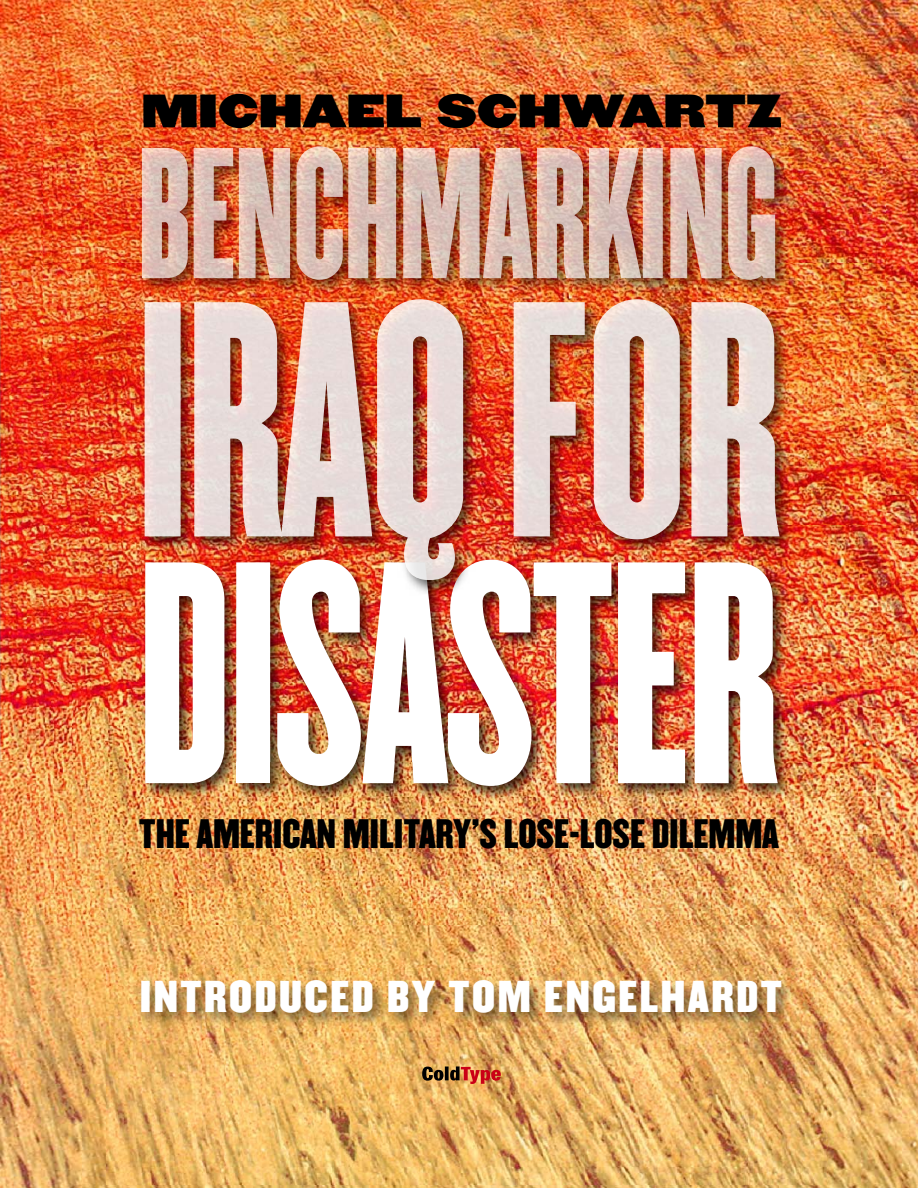
<style>
.page{position:relative;width:918px;height:1188px;background:#fff}
.page>*{position:absolute;margin:0;border:0;box-sizing:border-box;transform-origin:0 0}
.t1{font:276px "Champion HTF Featherweight";letter-spacing:-.01em;color:#fff}
.t2{font:40.5px "Champion HTF Heavyweight";color:#000;scale:1.2 1}
.t3{font:39px "Champion HTF Middleweight";letter-spacing:.065em;color:#fff}
.t4{font:36px "Champion HTF Welterweight";letter-spacing:-.005em;color:#000}
</style>
<div class="page">
<img style="left:0;top:0;width:918px;height:1188px">
<img style="left:27px;top:681px;width:875px;height:244px">
<img style="left:106px;top:969px;width:722px;height:216px">
<img style="left:422px;top:1066px;width:38px;height:15px">
<img style="left:461px;top:1067px;width:40px;height:17px">
<img style="left:44px;top:123px;width:841px;height:558px">
<img style="left:144px;top:123px;width:637px;height:5px">
<img style="left:142px;top:146px;width:633px;height:134px">
<img style="left:885px;top:264px;width:33px;height:498px">
<img style="left:0;top:264px;width:44px;height:498px">
<img style="left:145px;top:580px;width:630px;height:182px">
<img style="left:145px;top:299px;width:635px;height:281px">
<img style="left:404px;top:561px;width:24px;height:19px">
<p class="t2" style="left:142px;top:90px;width:535px">MICHAEL SCHWARTZ</p>
<h1 class="t1" style="left:138px;top:527px;width:642px">DISASTER</h1>
<p class="t4" style="left:139px;top:815px;width:642px">THE AMERICAN MILITARY’S LOSE-LOSE DILEMMA</p>
<p class="t3" style="left:140px;top:976px;width:644px">INTRODUCED BY TOM ENGELHARDT</p>
</div>
